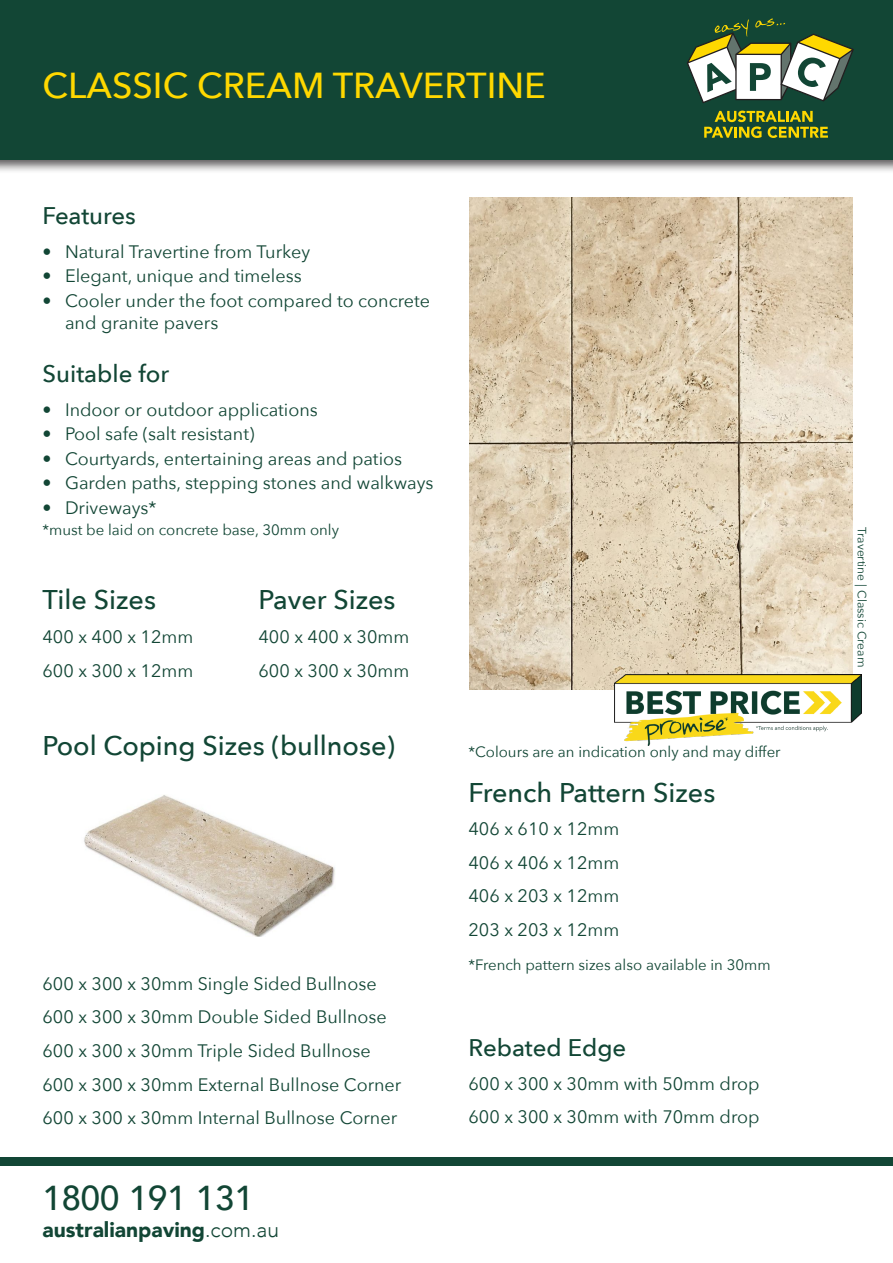
<style>
.page{position:relative;width:893px;height:1263px;background:#fff}
.page>*{position:absolute;margin:0;border:0;box-sizing:border-box;transform-origin:0 0}
.t1{font:500 36px "Avenir Next";color:#ffd800}
.t2{font:500 34.5px "Avenir";color:#124635}
.body{font:500 27px "Avenir Next";color:#124635}
.body-2{font:500 24px "Avenir Next";color:#124635}
.t3{font:900 21px "Avenir";color:#124635}
.body-3{font:18px/21.6px "Avenir Next";color:#124635}
.body-4{font:15px "Avenir Next";color:#124635}
.body-5{font:12px "Avenir Next";color:#124635}
.s1{font-weight:300}
</style>
<div class="page">
<img style="left:469px;top:197px;width:383px;height:492px">
<div style="left:0;top:0;width:893px;height:173px;background:#231f20;opacity:.75"></div>
<div style="left:0;top:0;width:893px;height:159px;background:#124635"></div>
<div style="left:0;top:1157px;width:893px;height:9px;background:#124635"></div>
<svg style="left:704px;top:111px;width:124px;height:27px"></svg>
<svg style="left:687px;top:18px;width:167px;height:85px"></svg>
<img style="left:84px;top:795px;width:251px;height:142px">
<img style="left:614px;top:674px;width:247px;height:71px">
<p class="t1" style="left:43px;top:55px;width:505px">CLASSIC CREAM TRAVERTINE</p>
<p class="body-2" style="left:43px;top:195px;width:95px">Features</p>
<p class="body-3" style="left:43px;top:240px;width:269px">• Natural Travertine from Turkey</p>
<p class="body-3" style="left:43px;top:264px;width:261px">• Elegant, unique and timeless</p>
<p class="body-3" style="left:65px;top:289px;width:367px;text-indent:-22px">• Cooler under the foot compared to concrete and granite pavers</p>
<p class="body-2" style="left:43px;top:353px;width:128px">Suitable for</p>
<p class="body-3" style="left:43px;top:398px;width:277px">• Indoor or outdoor applications</p>
<p class="body-3" style="left:43px;top:422px;width:213px">• Pool safe (salt resistant)</p>
<p class="body-3" style="left:43px;top:447px;width:361px">• Courtyards, entertaining areas and patios</p>
<p class="body-3" style="left:43px;top:471px;width:392px">• Garden paths, stepping stones and walkways</p>
<p class="body-3" style="left:43px;top:496px;width:115px">• Driveways*</p>
<p class="body-4" style="left:43px;top:517px;width:298px">*must be laid on concrete base, 30mm only</p>
<p class="body" style="left:43px;top:577px;width:115px">Tile Sizes</p>
<p class="body" style="left:259px;top:577px;width:139px">Paver Sizes</p>
<p class="body-3" style="left:43px;top:625px;width:152px">400 x 400 x 12mm</p>
<p class="body-3" style="left:259px;top:625px;width:152px">400 x 400 x 30mm</p>
<p class="body-3" style="left:43px;top:659px;width:152px">600 x 300 x 12mm</p>
<p class="body-3" style="left:259px;top:659px;width:152px">600 x 300 x 30mm</p>
<p class="body" style="left:43px;top:722px;width:354px">Pool Coping Sizes (bullnose)</p>
<p class="body-3" style="left:43px;top:972px;width:336px">600 x 300 x 30mm Single Sided Bullnose</p>
<p class="body-3" style="left:43px;top:1005px;width:346px">600 x 300 x 30mm Double Sided Bullnose</p>
<p class="body-3" style="left:43px;top:1039px;width:330px">600 x 300 x 30mm Triple Sided Bullnose</p>
<p class="body-3" style="left:43px;top:1073px;width:360px">600 x 300 x 30mm External Bullnose Corner</p>
<p class="body-3" style="left:43px;top:1106px;width:356px">600 x 300 x 30mm Internal Bullnose Corner</p>
<p class="t2" style="left:43px;top:1168px;width:213px">1800 191 131</p>
<p class="t3" style="left:43px;top:1211px;width:238px">australianpaving<span class="s1">.com.au</span></p>
<p class="body-4" style="left:469px;top:739px;width:314px">*Colours are an indication only and may differ</p>
<p class="body" style="left:469px;top:769px;width:248px">French Pattern Sizes</p>
<p class="body-3" style="left:469px;top:817px;width:152px">406 x 610 x 12mm</p>
<p class="body-3" style="left:469px;top:851px;width:152px">406 x 406 x 12mm</p>
<p class="body-3" style="left:469px;top:884px;width:152px">406 x 203 x 12mm</p>
<p class="body-3" style="left:469px;top:918px;width:152px">203 x 203 x 12mm</p>
<p class="body-4" style="left:469px;top:952px;width:304px">*French pattern sizes also available in 30mm</p>
<p class="body-2" style="left:469px;top:1027px;width:159px">Rebated Edge</p>
<p class="body-3" style="left:469px;top:1072px;width:293px">600 x 300 x 30mm with 50mm drop</p>
<p class="body-3" style="left:469px;top:1105px;width:293px">600 x 300 x 30mm with 70mm drop</p>
<p class="body-5" style="left:872px;top:527px;width:141px;rotate:90deg">Travertine | Classic Cream</p>
</div>
